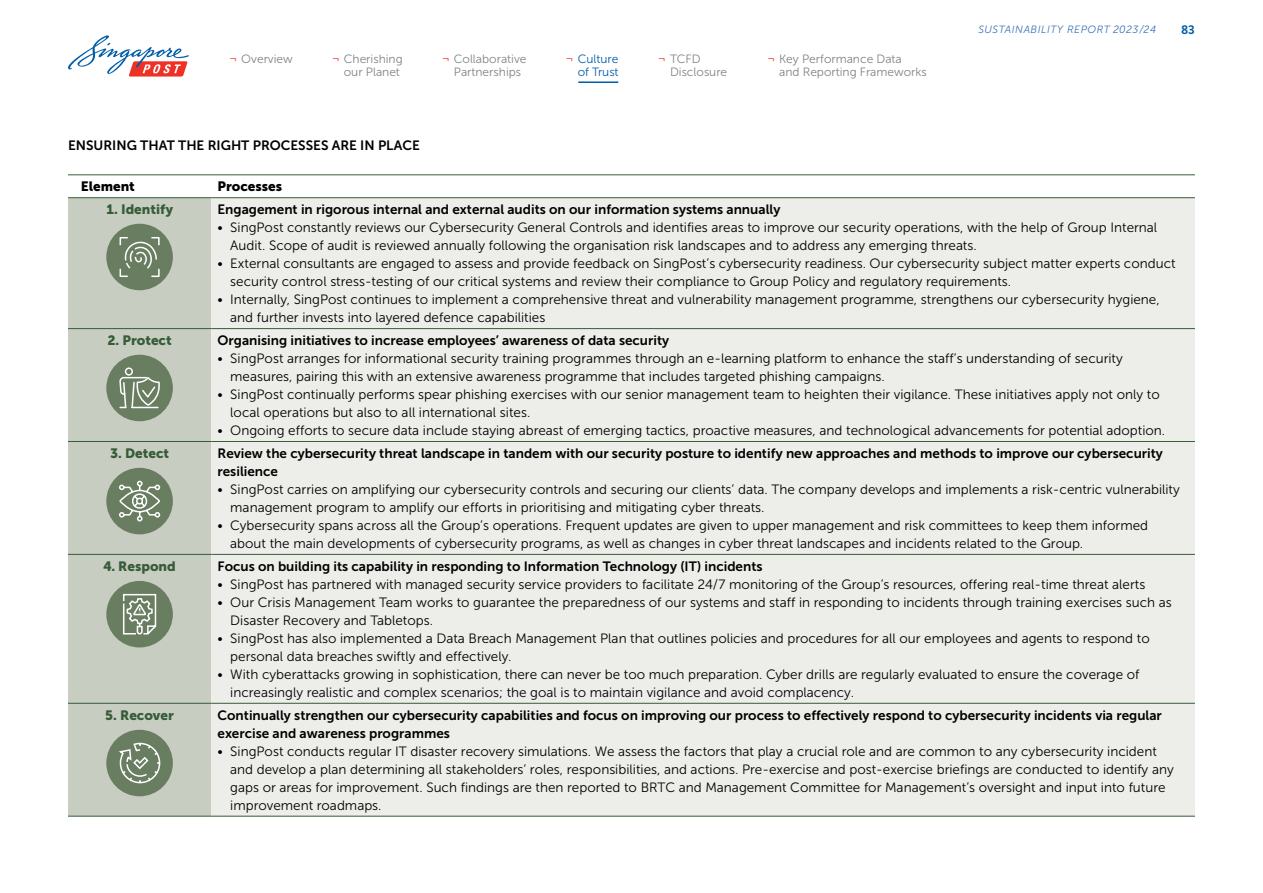
<style>
.page{position:relative;width:1263px;height:893px;background:#fff}
.page>*{position:absolute;margin:0;border:0;box-sizing:border-box;transform-origin:0 0}
.t1{font:13.5px/18px "Museo Sans 300";color:#000}
.t2{font:13.5px/18px "Museo Sans 700";color:#000}
.t3{font:13.5px "Museo Sans 900";color:#365c38}
.t4{font:13.5px "Museo Sans 900";color:#000}
.t5{font:700 12.75px "Brandon Grotesque";color:#005daa}
.t6{font:12px/13.5px "Museo Sans 300";color:#808285}
.t7{font:12px/13.5px "Museo Sans 300";color:#005daa;text-align:right}
.t8{font:italic 10.5px "Museo Sans 300";letter-spacing:.05em;color:#3971b6}
.s1{color:#ee3124}
</style>
<div class="page">
<div style="left:68px;top:198px;width:143px;height:618px;background:#c8cdc2"></div>
<div style="left:211px;top:198px;width:984px;height:618px;background:#ededea"></div>
<hr style="left:68px;top:174px;width:143px;height:1px;background:#365c38">
<hr style="left:211px;top:174px;width:984px;height:1px;background:#365c38">
<hr style="left:68px;top:197px;width:143px;height:1px;background:#365c38">
<hr style="left:211px;top:197px;width:984px;height:1px;background:#365c38">
<hr style="left:68px;top:328px;width:143px;height:1px;background:#365c38">
<hr style="left:211px;top:328px;width:984px;height:1px;background:#365c38">
<hr style="left:68px;top:441px;width:143px;height:1px;background:#365c38">
<hr style="left:211px;top:441px;width:984px;height:1px;background:#365c38">
<hr style="left:68px;top:554px;width:143px;height:1px;background:#365c38">
<hr style="left:211px;top:554px;width:984px;height:1px;background:#365c38">
<hr style="left:68px;top:703px;width:143px;height:1px;background:#365c38">
<hr style="left:211px;top:703px;width:984px;height:1px;background:#365c38">
<hr style="left:68px;top:816px;width:143px;height:1px;background:#365c38">
<hr style="left:211px;top:816px;width:984px;height:1px;background:#365c38">
<div style="left:106px;top:355px;width:67px;height:66px;background:#697d61;border-radius:50%"></div>
<svg style="left:119px;top:367px;width:41px;height:42px"></svg>
<div style="left:106px;top:730px;width:67px;height:66px;background:#697d61;border-radius:50%"></div>
<svg style="left:119px;top:742px;width:42px;height:42px"></svg>
<div style="left:106px;top:581px;width:67px;height:66px;background:#697d61;border-radius:50%"></div>
<svg style="left:123px;top:593px;width:34px;height:42px"></svg>
<div style="left:106px;top:468px;width:67px;height:66px;background:#697d61;border-radius:50%"></div>
<svg style="left:119px;top:480px;width:42px;height:42px"></svg>
<div style="left:106px;top:224px;width:67px;height:66px;background:#697d61;border-radius:50%"></div>
<svg style="left:119px;top:237px;width:41px;height:40px"></svg>
<svg style="left:68px;top:35px;width:121px;height:42px"></svg>
<hr style="left:578px;top:81px;width:40px;height:2px;background:#005daa">
<p class="t6" style="left:230px;top:52px;width:65px"><span class="s1">¬</span> Overview</p>
<p class="t6" style="left:332px;top:52px;width:72px;text-align:right"><span class="s1">¬</span> Cherishing our Planet</p>
<p class="t6" style="left:442px;top:52px;width:86px;text-align:center"><span class="s1">¬</span> Collaborative<br>Partnerships</p>
<p class="t6" style="left:670px;top:52px;width:59px;text-indent:-12px"><span class="s1">¬</span> TCFD<br>Disclosure</p>
<p class="t7" style="left:566px;top:52px;width:54px"><span class="s1">¬</span> Culture of Trust</p>
<p class="t6" style="left:779px;top:52px;width:149px;text-indent:-12px"><span class="s1">¬</span> Key Performance Data<br>and Reporting Frameworks</p>
<p class="t8" style="left:978px;top:24px;width:180px">SUSTAINABILITY REPORT 2023/24</p>
<p class="t5" style="left:1181px;top:20px;width:15px">83</p>
<p class="t2" style="left:68px;top:137px;width:353px">ENSURING THAT THE RIGHT PROCESSES ARE IN PLACE</p>
<p class="t4" style="left:81px;top:179px;width:56px">Element</p>
<p class="t4" style="left:218px;top:179px;width:66px">Processes</p>
<p class="t3" style="left:106px;top:202px;width:68px">1. Identify</p>
<p class="t2" style="left:218px;top:201px;width:564px">Engagement in rigorous internal and external audits on our information systems annually</p>
<p class="t1" style="left:230px;top:219px;width:928px;text-indent:-13px">• SingPost constantly reviews our Cybersecurity General Controls and identifies areas to improve our security operations, with the help of Group Internal<br>Audit. Scope of audit is reviewed annually following the organisation risk landscapes and to address any emerging threats.</p>
<p class="t1" style="left:230px;top:255px;width:947px;text-indent:-13px">• External consultants are engaged to assess and provide feedback on SingPost’s cybersecurity readiness. Our cybersecurity subject matter experts conduct security control stress-testing of our critical systems and review their compliance to Group Policy and regulatory requirements.</p>
<p class="t1" style="left:230px;top:291px;width:931px;text-indent:-13px">• Internally, SingPost continues to implement a comprehensive threat and vulnerability management programme, strengthens our cybersecurity hygiene, and further invests into layered defence capabilities</p>
<p class="t3" style="left:107px;top:333px;width:66px">2. Protect</p>
<p class="t2" style="left:218px;top:331px;width:453px">Organising initiatives to increase employees’ awareness of data security</p>
<p class="t1" style="left:230px;top:350px;width:894px;text-indent:-13px">• SingPost arranges for informational security training programmes through an e-learning platform to enhance the staff’s understanding of security measures, pairing this with an extensive awareness programme that includes targeted phishing campaigns.</p>
<p class="t1" style="left:230px;top:386px;width:931px;text-indent:-13px">• SingPost continually performs spear phishing exercises with our senior management team to heighten their vigilance. These initiatives apply not only to local operations but also to all international sites.</p>
<p class="t1" style="left:218px;top:421px;width:949px">• Ongoing efforts to secure data include staying abreast of emerging tactics, proactive measures, and technological advancements for potential adoption.</p>
<p class="t3" style="left:110px;top:446px;width:60px">3. Detect</p>
<p class="t2" style="left:218px;top:444px;width:947px">Review the cybersecurity threat landscape in tandem with our security posture to identify new approaches and methods to improve our cybersecurity resilience</p>
<p class="t1" style="left:230px;top:480px;width:951px;text-indent:-13px">• SingPost carries on amplifying our cybersecurity controls and securing our clients’ data. The company develops and implements a risk-centric vulnerability management program to amplify our efforts in prioritising and mitigating cyber threats.</p>
<p class="t1" style="left:230px;top:516px;width:919px;text-indent:-13px">• Cybersecurity spans across all the Group’s operations. Frequent updates are given to upper management and risk committees to keep them informed about the main developments of cybersecurity programs, as well as changes in cyber threat landscapes and incidents related to the Group.</p>
<p class="t3" style="left:103px;top:558px;width:74px">4. Respond</p>
<p class="t2" style="left:218px;top:557px;width:547px">Focus on building its capability in responding to Information Technology (IT) incidents</p>
<p class="t1" style="left:218px;top:575px;width:929px">• SingPost has partnered with managed security service providers to facilitate 24/7 monitoring of the Group’s resources, offering real-time threat alerts</p>
<p class="t1" style="left:230px;top:593px;width:943px;text-indent:-13px">• Our Crisis Management Team works to guarantee the preparedness of our systems and staff in responding to incidents through training exercises such as<br>Disaster Recovery and Tabletops.</p>
<p class="t1" style="left:230px;top:629px;width:921px;text-indent:-13px">• SingPost has also implemented a Data Breach Management Plan that outlines policies and procedures for all our employees and agents to respond to personal data breaches swiftly and effectively.</p>
<p class="t1" style="left:230px;top:665px;width:911px;text-indent:-13px">• With cyberattacks growing in sophistication, there can never be too much preparation. Cyber drills are regularly evaluated to ensure the coverage of increasingly realistic and complex scenarios; the goal is to maintain vigilance and avoid complacency.</p>
<p class="t3" style="left:105px;top:707px;width:70px">5. Recover</p>
<p class="t2" style="left:218px;top:706px;width:946px">Continually strengthen our cybersecurity capabilities and focus on improving our process to effectively respond to cybersecurity incidents via regular exercise and awareness programmes</p>
<p class="t1" style="left:230px;top:742px;width:945px;text-indent:-13px">• SingPost conducts regular IT disaster recovery simulations. We assess the factors that play a crucial role and are common to any cybersecurity incident and develop a plan determining all stakeholders’ roles, responsibilities, and actions. Pre-exercise and post-exercise briefings are conducted to identify any gaps or areas for improvement. Such findings are then reported to BRTC and Management Committee for Management’s oversight and input into future improvement roadmaps.</p>
</div>
